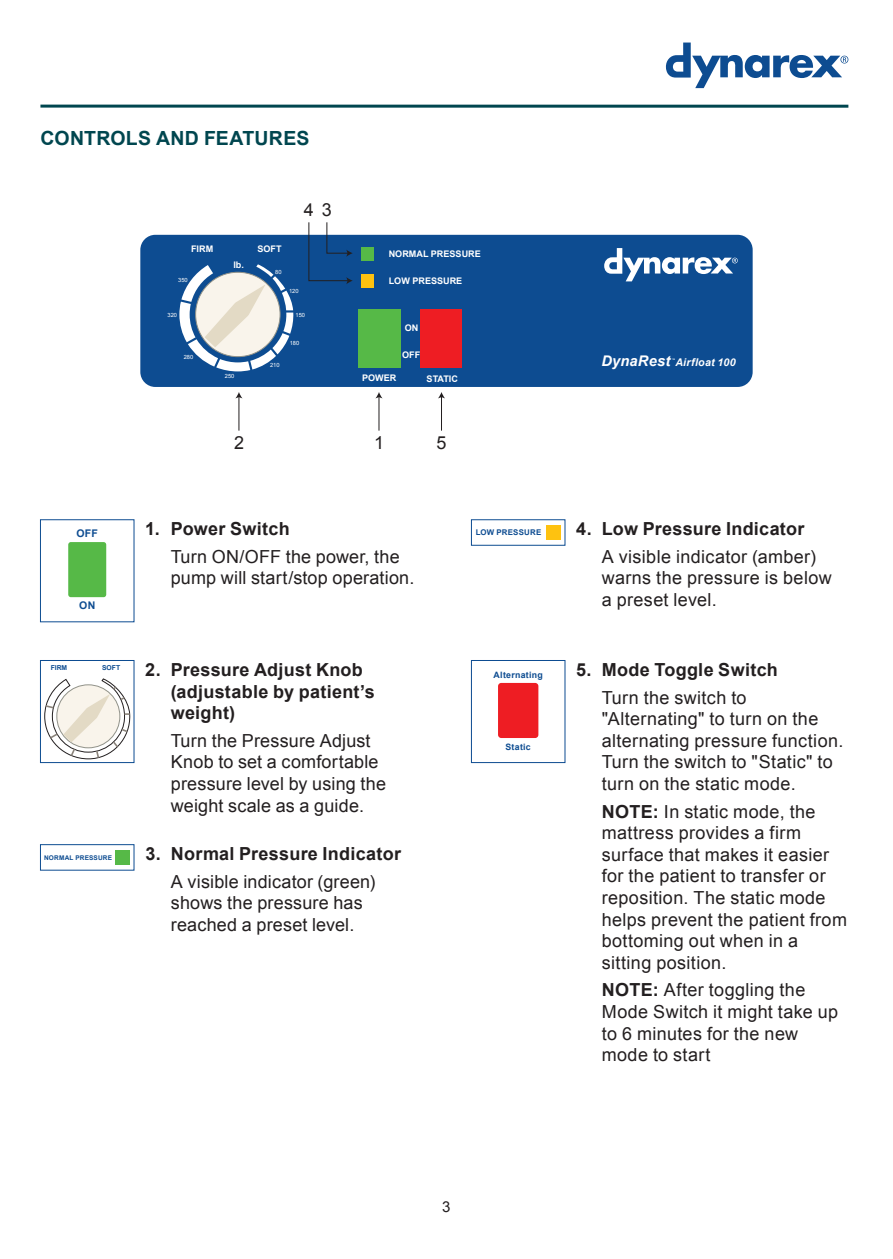
<style>
.page{position:relative;width:893px;height:1259px;background:#fff}
.page>*{position:absolute;margin:0;border:0;box-sizing:border-box;transform-origin:0 0}
.t1{font:700 19.5px "Arial";letter-spacing:.01em;color:#00464f}
.t2{font:18px/21.6px "Arial";letter-spacing:.02em;color:#231f20}
.t3{font:700 18px/21.6px "Arial";letter-spacing:.015em;color:#231f20}
.t4{font:15px "Arial";color:#231f20}
.t5{font:italic 700 14.7px "Arial";letter-spacing:.015em;color:#fff}
.t6{font:italic 700 10.8px "Arial";letter-spacing:.02em;color:#fff}
.t7{font:700 10.5px "Arial";color:#0d4c91}
.t8{font:700 9px "Arial";color:#fff}
.t9{font:700 8.7px "Arial";letter-spacing:.03em;color:#0d4c91}
.t10{font:700 7.8px "Arial";letter-spacing:.025em;color:#0d4c91}
.t11{font:700 6.9px "Arial";color:#0d4c91}
.t12{font:700 6.6px "Arial";letter-spacing:.03em;color:#0d4c91}
.t13{font:5.7px "Arial";color:#fff}
.t14{font:italic 700 3.3px "Arial";color:#fff}
.s1{font-weight:700}
</style>
<div class="page">
<hr style="left:40px;top:105px;width:808px;height:3px;background:#00464f">
<svg style="left:666px;top:43px;width:182px;height:45px"></svg>
<div style="left:40px;top:519px;width:94px;height:103px;border:1px solid #0d4c91"></div>
<div style="left:68px;top:542px;width:38px;height:55px;background:#56b947;border-radius:3px"></div>
<div style="left:471px;top:660px;width:94px;height:103px;border:1px solid #0d4c91"></div>
<div style="left:498px;top:683px;width:40px;height:55px;background:#ee1d23;border-radius:3px"></div>
<div style="left:40px;top:844px;width:94px;height:26px;border:1px solid #0d4c91"></div>
<div style="left:471px;top:519px;width:94px;height:26px;border:1px solid #0d4c91"></div>
<div style="left:40px;top:660px;width:94px;height:103px;border:1px solid #0d4c91"></div>
<svg style="left:44px;top:678px;width:87px;height:81px"></svg>
<div style="left:140px;top:235px;width:613px;height:152px;background:#0d4c91"></div>
<svg style="left:604px;top:248px;width:134px;height:33px"></svg>
<div style="left:420px;top:309px;width:42px;height:58px;background:#ee1d23"></div>
<div style="left:361px;top:275px;width:13px;height:13px;background:#fec210"></div>
<div style="left:361px;top:248px;width:13px;height:13px;background:#56b947"></div>
<div style="left:358px;top:309px;width:43px;height:58px;background:#56b947"></div>
<svg style="left:179px;top:264px;width:115px;height:107px"></svg>
<svg style="left:308px;top:222px;width:45px;height:62px"></svg>
<hr style="left:378px;top:396px;width:1px;height:34px;background:#231f20">
<svg style="left:376px;top:392px;width:6px;height:6px"></svg>
<hr style="left:238px;top:396px;width:1px;height:34px;background:#231f20">
<svg style="left:235px;top:392px;width:7px;height:6px"></svg>
<hr style="left:441px;top:396px;width:1px;height:34px;background:#231f20">
<svg style="left:438px;top:392px;width:7px;height:6px"></svg>
<div style="left:546px;top:525px;width:15px;height:15px;background:#fec210"></div>
<div style="left:115px;top:850px;width:15px;height:15px;background:#56b947"></div>
<p class="t1" style="left:40px;top:125px;width:270px">CONTROLS AND FEATURES</p>
<p class="t8" style="left:191px;top:243px;width:24px">FIRM</p>
<p class="t13" style="left:178px;top:276px;width:11px">350</p>
<p class="t13" style="left:167px;top:311px;width:11px">320</p>
<p class="t8" style="left:233px;top:259px;width:12px">lb.</p>
<p class="t13" style="left:184px;top:353px;width:11px">280</p>
<p class="t13" style="left:225px;top:372px;width:11px">250</p>
<p class="t2" style="left:304px;top:199px;width:30px">4 3</p>
<p class="t8" style="left:257px;top:243px;width:26px">SOFT</p>
<p class="t13" style="left:275px;top:268px;width:8px">80</p>
<p class="t13" style="left:270px;top:361px;width:11px">210</p>
<p class="t13" style="left:289px;top:287px;width:11px">120</p>
<p class="t13" style="left:296px;top:311px;width:11px">150</p>
<p class="t13" style="left:290px;top:339px;width:11px">180</p>
<p class="t8" style="left:389px;top:248px;width:94px">NORMAL PRESSURE</p>
<p class="t8" style="left:389px;top:275px;width:75px">LOW PRESSURE</p>
<p class="t8" style="left:405px;top:322px;width:15px">ON</p>
<p class="t8" style="left:402px;top:349px;width:20px">OFF</p>
<p class="t8" style="left:362px;top:372px;width:36px">POWER</p>
<p class="t8" style="left:427px;top:372px;width:33px">STATIC</p>
<p class="t2" style="left:234px;top:432px;width:12px">2</p>
<p class="t2" style="left:374px;top:432px;width:12px">1</p>
<p class="t2" style="left:437px;top:432px;width:12px">5</p>
<p class="t7" style="left:76px;top:526px;width:23px">OFF</p>
<p class="t7" style="left:79px;top:598px;width:18px">ON</p>
<p class="t11" style="left:51px;top:663px;width:18px">FIRM</p>
<p class="t11" style="left:102px;top:663px;width:20px">SOFT</p>
<p class="t12" style="left:44px;top:853px;width:70px">NORMAL PRESSURE</p>
<p class="t3" style="left:145px;top:518px;width:146px">1. Power Switch</p>
<p class="t2" style="left:171px;top:546px;width:245px">Turn ON/OFF the power, the pump will start/stop operation.</p>
<p class="t3" style="left:171px;top:659px;width:206px;text-indent:-26px">2. Pressure Adjust Knob (adjustable by patient’s weight)</p>
<p class="t2" style="left:171px;top:730px;width:217px">Turn the Pressure Adjust<br>Knob to set a comfortable pressure level by using the weight scale as a guide.</p>
<p class="t3" style="left:145px;top:843px;width:257px">3. Normal Pressure Indicator</p>
<p class="t2" style="left:171px;top:870px;width:206px">A visible indicator (green) shows the pressure has reached a preset level.</p>
<p class="t10" style="left:476px;top:527px;width:67px">LOW PRESSURE</p>
<p class="t9" style="left:494px;top:668px;width:51px">Alternating</p>
<p class="t9" style="left:506px;top:741px;width:27px">Static</p>
<p class="t5" style="left:601px;top:351px;width:71px">DynaRest</p>
<p class="t14" style="left:672px;top:357px;width:5px">™</p>
<p class="t6" style="left:675px;top:355px;width:62px">Airfloat 100</p>
<p class="t3" style="left:576px;top:518px;width:230px">4. Low Pressure Indicator</p>
<p class="t2" style="left:602px;top:546px;width:231px">A visible indicator (amber) warns the pressure is below a preset level.</p>
<p class="t3" style="left:576px;top:659px;width:203px">5. Mode Toggle Switch</p>
<p class="t2" style="left:602px;top:686px;width:243px">Turn the switch to "Alternating" to turn on the alternating pressure function.<br>Turn the switch to "Static" to turn on the static mode.</p>
<p class="t2" style="left:602px;top:800px;width:247px"><span class="s1">NOTE:</span> In static mode, the mattress provides a firm surface that makes it easier for the patient to transfer or reposition. The static mode helps prevent the patient from bottoming out when in a sitting position.</p>
<p class="t2" style="left:602px;top:979px;width:238px"><span class="s1">NOTE:</span> After toggling the<br>Mode Switch it might take up to 6 minutes for the new mode to start</p>
<p class="t4" style="left:442px;top:1196px;width:10px">3</p>
</div>
